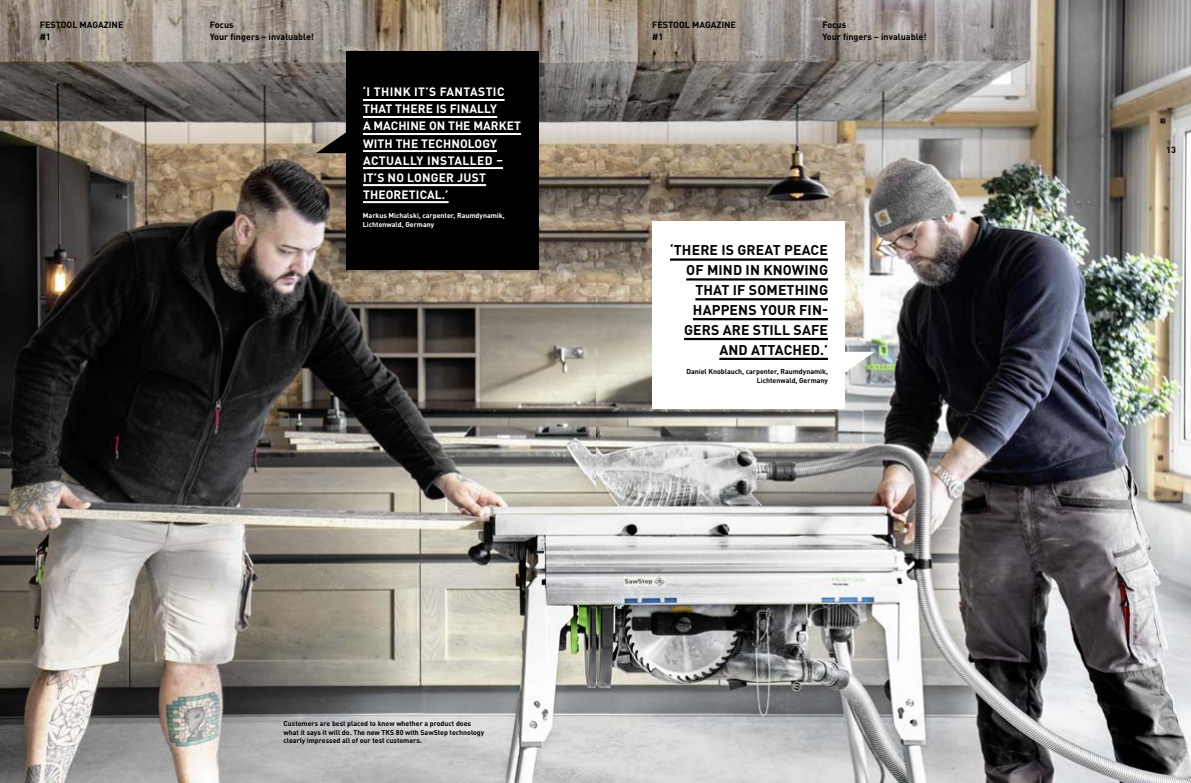
<style>
.page{position:relative;width:1191px;height:783px;background:#fff}
.page>*{position:absolute;margin:0;border:0;box-sizing:border-box;transform-origin:0 0}
.t1{font:700 14px/19.8px "DIN Pro";letter-spacing:.01em;color:#000;text-align:right}
.t2{font:700 12px/17px "DIN Pro";letter-spacing:.01em;color:#fff}
.t3{font:700 9px/11.3px "DIN Pro";color:#000}
.t4{font:700 7px/8.5px "DIN Pro";color:#000}
.t5{font:700 7px/8.5px "DIN Pro";color:#fff}
</style>
<div class="page">
<img style="left:0;top:0;width:1191px;height:782px">
<div style="left:652px;top:221px;width:193px;height:187px;background:#fff"></div>
<svg style="left:845px;top:351px;width:29px;height:23px"></svg>
<div style="left:346px;top:51px;width:193px;height:218px;background:#000"></div>
<svg style="left:316px;top:130px;width:30px;height:23px"></svg>
<hr style="left:670px;top:258px;width:158px;height:2px;background:#000">
<hr style="left:686px;top:278px;width:142px;height:2px;background:#000">
<hr style="left:695px;top:298px;width:133px;height:2px;background:#000">
<hr style="left:693px;top:318px;width:135px;height:2px;background:#000">
<hr style="left:684px;top:338px;width:144px;height:2px;background:#000">
<hr style="left:719px;top:357px;width:109px;height:3px;background:#000">
<hr style="left:363px;top:99px;width:141px;height:2px;background:#fff">
<hr style="left:363px;top:116px;width:134px;height:2px;background:#fff">
<hr style="left:363px;top:133px;width:158px;height:2px;background:#fff">
<hr style="left:363px;top:150px;width:134px;height:2px;background:#fff">
<hr style="left:363px;top:167px;width:140px;height:2px;background:#fff">
<hr style="left:363px;top:184px;width:123px;height:2px;background:#fff">
<hr style="left:363px;top:201px;width:85px;height:2px;background:#fff">
<p class="t3" style="left:40px;top:19px;width:85px">FESTOOL MAGAZINE #1</p>
<p class="t3" style="left:210px;top:30px;width:106px">Your fingers – invaluable!</p>
<p class="t3" style="left:822px;top:30px;width:106px">Your fingers – invaluable!</p>
<p class="t3" style="left:652px;top:19px;width:85px">FESTOOL MAGAZINE #1</p>
<p class="t3" style="left:210px;top:19px;width:25px">Focus</p>
<p class="t3" style="left:822px;top:19px;width:25px">Focus</p>
<h2 class="t2" style="left:363px;top:83px;width:159px">‘I THINK IT’S FANTASTIC<br>THAT THERE IS FINALLY<br>A MACHINE ON THE MARKET<br>WITH THE TECHNOLOGY<br>ACTUALLY INSTALLED –<br>IT’S NO LONGER JUST<br>THEORETICAL.’</h2>
<p class="t5" style="left:363px;top:211px;width:143px">Markus Michalski, carpenter, Raumdynamik,<br>Lichtenwald, Germany</p>
<p class="t4" style="left:283px;top:719px;width:202px">Customers are best placed to know whether a product does what it says it will do. The new TKS 80 with SawStop technology clearly impressed all of our test customers.</p>
<h1 class="t1" style="left:670px;top:240px;width:160px">‘THERE IS GREAT PEACE<br>OF MIND IN KNOWING<br>THAT IF SOMETHING<br>HAPPENS YOUR FIN-<br>GERS ARE STILL SAFE<br>AND ATTACHED.’</h1>
<p class="t4" style="left:686px;top:367px;width:143px;text-align:right">Daniel Knoblauch, carpenter, Raumdynamik,<br>Lichtenwald, Germany</p>
<p class="t3" style="left:1166px;top:144px;width:11px">13</p>
</div>
